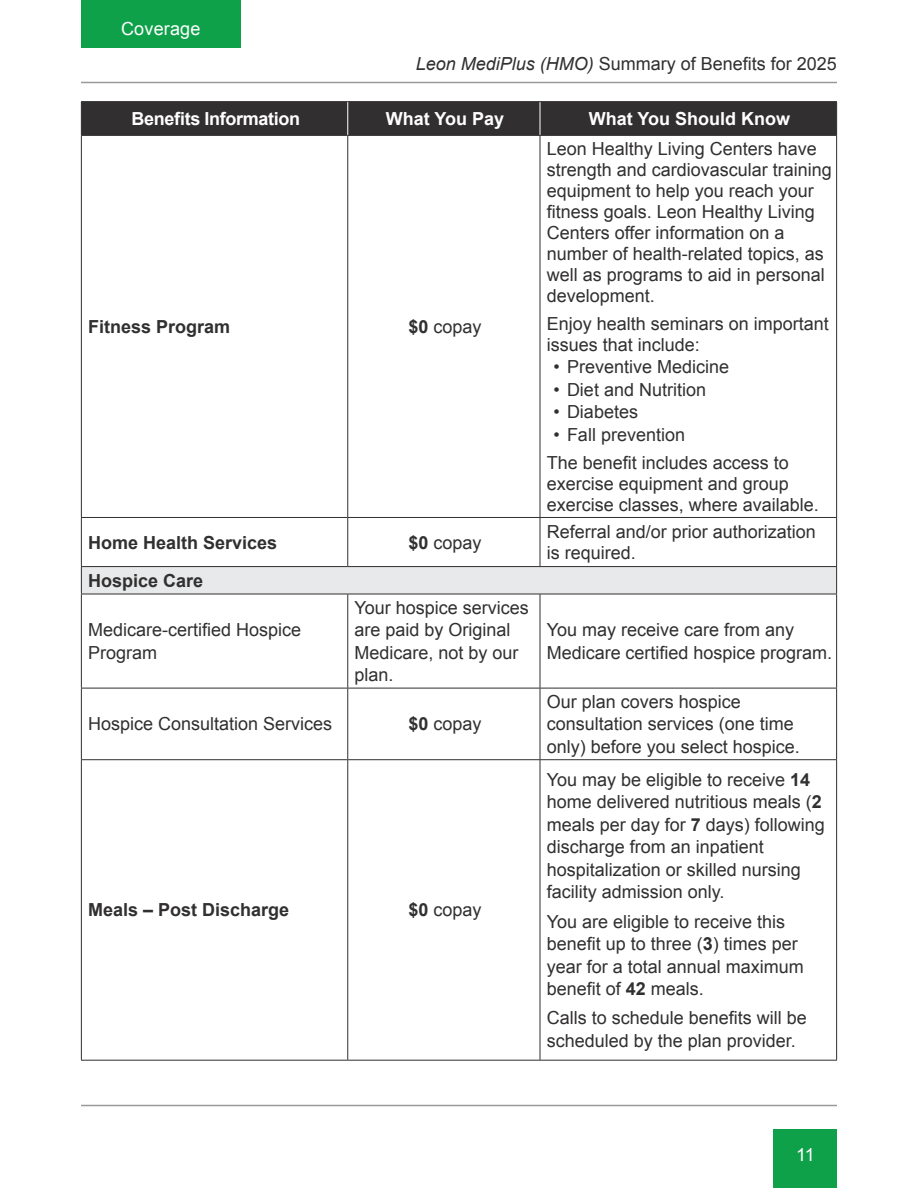
<style>
.page{position:relative;width:918px;height:1188px;background:#fff}
.page>*{position:absolute;margin:0;border:0;box-sizing:border-box;transform-origin:0 0}
.Body{font:18px/22.5px "Arial";color:#312f30}
.Body-2{font:700 18px "Arial";color:#312f30}
.t1{font:700 18px "Arial";color:#fff}
.t2{font:700 18px "Arial";letter-spacing:-.02em;color:#fff}
.t3{font:18px "Arial";letter-spacing:.01em;color:#fff}
.s1{font-style:italic}
.s2{font-weight:700}
</style>
<div class="page">
<hr style="left:81px;top:82px;width:756px;height:1px;background:#989a9d">
<hr style="left:81px;top:1105px;width:756px;height:1px;background:#989a9d">
<div style="left:774px;top:1129px;width:63px;height:59px;background:#0fa14a"></div>
<div style="left:81px;top:0;width:160px;height:48px;background:#0fa14a"></div>
<div style="left:82px;top:102px;width:754px;height:33px;background:#312f30"></div>
<div style="left:81px;top:567px;width:756px;height:27px;background:#e8e9ea"></div>
<hr style="left:347px;top:102px;width:1px;height:33px;background:#fff">
<hr style="left:540px;top:102px;width:1px;height:33px;background:#fff">
<hr style="left:836px;top:136px;width:1px;height:381px;background:#312f30">
<hr style="left:836px;top:518px;width:1px;height:48px;background:#312f30">
<hr style="left:836px;top:594px;width:1px;height:94px;background:#312f30">
<hr style="left:836px;top:688px;width:1px;height:71px;background:#312f30">
<hr style="left:836px;top:760px;width:1px;height:300px;background:#312f30">
<hr style="left:81px;top:136px;width:1px;height:381px;background:#312f30">
<hr style="left:347px;top:136px;width:1px;height:381px;background:#312f30">
<hr style="left:540px;top:136px;width:1px;height:381px;background:#312f30">
<hr style="left:81px;top:518px;width:1px;height:48px;background:#312f30">
<hr style="left:347px;top:518px;width:1px;height:48px;background:#312f30">
<hr style="left:540px;top:518px;width:1px;height:48px;background:#312f30">
<hr style="left:81px;top:594px;width:1px;height:94px;background:#312f30">
<hr style="left:347px;top:594px;width:1px;height:94px;background:#312f30">
<hr style="left:540px;top:594px;width:1px;height:94px;background:#312f30">
<hr style="left:81px;top:688px;width:1px;height:71px;background:#312f30">
<hr style="left:347px;top:688px;width:1px;height:71px;background:#312f30">
<hr style="left:540px;top:688px;width:1px;height:71px;background:#312f30">
<hr style="left:81px;top:760px;width:1px;height:300px;background:#312f30">
<hr style="left:347px;top:760px;width:1px;height:300px;background:#312f30">
<hr style="left:540px;top:760px;width:1px;height:300px;background:#312f30">
<hr style="left:81px;top:517px;width:267px;height:1px;background:#312f30">
<hr style="left:348px;top:517px;width:192px;height:1px;background:#312f30">
<hr style="left:540px;top:517px;width:297px;height:1px;background:#312f30">
<hr style="left:81px;top:688px;width:267px;height:1px;background:#312f30">
<hr style="left:348px;top:688px;width:192px;height:1px;background:#312f30">
<hr style="left:540px;top:688px;width:297px;height:1px;background:#312f30">
<hr style="left:81px;top:759px;width:267px;height:1px;background:#312f30">
<hr style="left:348px;top:759px;width:192px;height:1px;background:#312f30">
<hr style="left:540px;top:759px;width:297px;height:1px;background:#312f30">
<hr style="left:81px;top:566px;width:267px;height:1px;background:#312f30">
<svg style="left:81px;top:567px;width:1px;height:27px"></svg>
<hr style="left:348px;top:566px;width:192px;height:1px;background:#312f30">
<hr style="left:540px;top:566px;width:297px;height:1px;background:#312f30">
<svg style="left:836px;top:567px;width:1px;height:27px"></svg>
<hr style="left:81px;top:594px;width:267px;height:1px;background:#312f30">
<hr style="left:348px;top:594px;width:192px;height:1px;background:#312f30">
<hr style="left:540px;top:594px;width:297px;height:1px;background:#312f30">
<hr style="left:81px;top:1060px;width:267px;height:1px;background:#312f30">
<hr style="left:348px;top:1060px;width:192px;height:1px;background:#312f30">
<hr style="left:540px;top:1060px;width:297px;height:1px;background:#312f30">
<hr style="left:81px;top:101px;width:267px;height:1px;background:#312f30">
<hr style="left:81px;top:102px;width:1px;height:33px;background:#312f30">
<hr style="left:348px;top:101px;width:192px;height:1px;background:#312f30">
<hr style="left:540px;top:101px;width:297px;height:1px;background:#312f30">
<hr style="left:836px;top:102px;width:1px;height:33px;background:#312f30">
<hr style="left:81px;top:135px;width:267px;height:1px;background:#312f30">
<hr style="left:348px;top:135px;width:192px;height:1px;background:#312f30">
<hr style="left:540px;top:135px;width:297px;height:1px;background:#312f30">
<p class="t3" style="left:121px;top:17px;width:81px">Coverage</p>
<p class="Body" style="left:416px;top:53px;width:423px"><span class="s1">Leon MediPlus (HMO)</span> Summary of Benefits for 2025</p>
<p class="t2" style="left:132px;top:107px;width:170px">Benefits Information</p>
<p class="t1" style="left:386px;top:107px;width:120px">What You Pay</p>
<p class="t1" style="left:589px;top:107px;width:203px">What You Should Know</p>
<p class="Body-2" style="left:88px;top:315px;width:144px">Fitness Program</p>
<p class="Body" style="left:409px;top:316px;width:75px"><span class="s2">$0</span> copay</p>
<p class="Body" style="left:547px;top:139px;width:287px;line-height:21px">Leon Healthy Living Centers have strength and cardiovascular training equipment to help you reach your fitness goals. Leon Healthy Living<br>Centers offer information on a number of health-related topics, as well as programs to aid in personal development.</p>
<p class="Body" style="left:547px;top:313px;width:284px;line-height:21px">Enjoy health seminars on important issues that include:</p>
<p class="Body" style="left:554px;top:356px;width:177px">• Preventive Medicine</p>
<p class="Body" style="left:554px;top:379px;width:154px">• Diet and Nutrition</p>
<p class="Body" style="left:554px;top:401px;width:86px">• Diabetes</p>
<p class="Body" style="left:554px;top:424px;width:133px">• Fall prevention</p>
<p class="Body" style="left:547px;top:452px;width:274px;line-height:21px">The benefit includes access to exercise equipment and group exercise classes, where available.</p>
<p class="Body-2" style="left:88px;top:530px;width:191px">Home Health Services</p>
<p class="Body" style="left:409px;top:531px;width:75px"><span class="s2">$0</span> copay</p>
<p class="Body" style="left:547px;top:521px;width:271px;line-height:21px">Referral and/or prior authorization is required.</p>
<p class="Body-2" style="left:88px;top:569px;width:117px">Hospice Care</p>
<p class="Body" style="left:88px;top:619px;width:215px">Medicare-certified Hospice<br>Program</p>
<p class="Body" style="left:355px;top:596px;width:176px">Your hospice services are paid by Original<br>Medicare, not by our plan.</p>
<p class="Body" style="left:547px;top:619px;width:287px">You may receive care from any<br>Medicare certified hospice program.</p>
<p class="Body" style="left:88px;top:713px;width:246px">Hospice Consultation Services</p>
<p class="Body" style="left:409px;top:713px;width:75px"><span class="s2">$0</span> copay</p>
<p class="Body-2" style="left:88px;top:898px;width:203px">Meals – Post Discharge</p>
<p class="Body" style="left:409px;top:899px;width:75px"><span class="s2">$0</span> copay</p>
<p class="Body" style="left:547px;top:691px;width:255px">Our plan covers hospice consultation services (one time only) before you select hospice.</p>
<p class="Body" style="left:547px;top:769px;width:280px">You may be eligible to receive <span class="s2">14 </span>home delivered nutritious meals (<span class="s2">2 </span>meals per day for <span class="s2">7</span> days) following discharge from an inpatient hospitalization or skilled nursing facility admission only.</p>
<p class="Body" style="left:547px;top:910px;width:259px">You are eligible to receive this benefit up to three (<span class="s2">3</span>) times per year for a total annual maximum benefit of <span class="s2">42</span> meals.</p>
<p class="Body" style="left:547px;top:1007px;width:262px">Calls to schedule benefits will be scheduled by the plan provider.</p>
<p class="t3" style="left:796px;top:1142px;width:20px">11</p>
</div>
